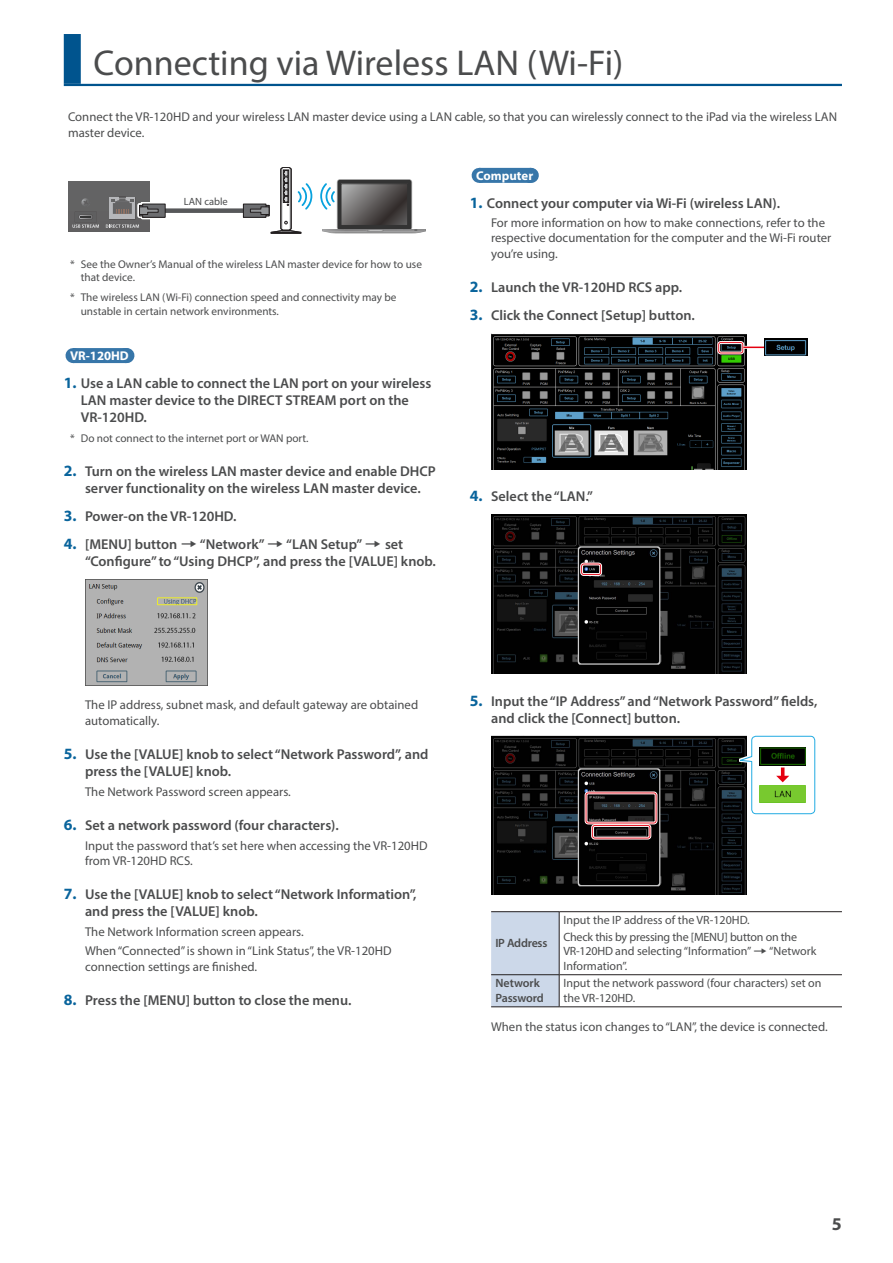
<style>
.page{position:relative;width:893px;height:1263px;background:#fff}
.page>*{position:absolute;margin:0;border:0;box-sizing:border-box;transform-origin:0 0}
.t1{font:36px "Myriad Pro";color:#4b4c4d}
.t2{font:700 18px "Myriad Pro";color:#4b4c4d}
.t3{font:600 14.25px/17.1px "Myriad Pro";color:#4b4c4d}
.t4{font:12.75px/15.3px "Myriad Pro";color:#4b4c4d}
.t5{font:700 12.75px "Myriad Pro";color:#fff}
.t6{font:12px/14.4px "Myriad Pro";color:#4b4c4d}
.t7{font:600 12px/14.4px "Myriad Pro";letter-spacing:-.015em;color:#4b4c4d}
.t8{font:11.25px/13.5px "Myriad Pro";color:#4b4c4d}
.t9{font:10.5px "Myriad Pro";color:#4b4c4d}
.s1{font-weight:700;font-size:15.75px;color:#09649c}
.s2{font-family:"Roland Owners Manual 01 rev 2";font-weight:400;font-size:21.3px}
.s3{font-family:"Roland Owners Manual 01 rev 2";font-size:18px}
</style>
<div class="page">
<div style="left:73px;top:348px;width:53px;height:15px;background:#3776a9"></div>
<svg style="left:99px;top:348px;width:28px;height:15px"></svg>
<div style="left:68px;top:181px;width:81px;height:51px;background:#636364"></div>
<svg style="left:72px;top:198px;width:27px;height:30px"></svg>
<svg style="left:320px;top:179px;width:106px;height:54px"></svg>
<div style="left:142px;top:208px;width:102px;height:5px;background:#57585a"></div>
<svg style="left:106px;top:196px;width:63px;height:32px"></svg>
<svg style="left:240px;top:167px;width:72px;height:67px"></svg>
<div style="left:271px;top:232px;width:30px;height:1px;border:1px solid #231f20"></div>
<img style="left:85px;top:579px;width:122px;height:106px">
<div style="left:479px;top:168px;width:51px;height:15px;background:#3776a9"></div>
<svg style="left:505px;top:168px;width:26px;height:15px"></svg>
<img style="left:491px;top:333px;width:255px;height:136px">
<hr style="left:744px;top:346px;width:30px;height:3px;background:#fff">
<div style="left:718px;top:341px;width:26px;height:13px;border:1px solid #fff;border-radius:3px"></div>
<div style="left:719px;top:343px;width:23px;height:9px;border:1px solid #fff"></div>
<hr style="left:744px;top:347px;width:30px;height:1px;background:#e50010">
<img style="left:765px;top:339px;width:42px;height:17px">
<img style="left:491px;top:514px;width:255px;height:160px">
<div style="left:580px;top:563px;width:22px;height:13px;border:1px solid #fff;border-radius:3px"></div>
<div style="left:582px;top:565px;width:18px;height:9px;border:1px solid #fff"></div>
<img style="left:491px;top:736px;width:255px;height:158px">
<svg style="left:738px;top:739px;width:78px;height:76px"></svg>
<svg style="left:737px;top:735px;width:78px;height:79px"></svg>
<div style="left:591px;top:824px;width:60px;height:15px;border:1px solid #fff;border-radius:3px"></div>
<div style="left:593px;top:826px;width:56px;height:11px;border:1px solid #fff"></div>
<div style="left:585px;top:792px;width:72px;height:32px;border:1px solid #fff;border-radius:3px"></div>
<div style="left:587px;top:794px;width:68px;height:28px;border:1px solid #fff"></div>
<svg style="left:635px;top:818px;width:10px;height:2px"></svg>
<div style="left:491px;top:912px;width:68px;height:94px;background:#ccd8e9"></div>
<hr style="left:559px;top:911px;width:283px;height:1px;background:#231f20">
<hr style="left:491px;top:974px;width:68px;height:1px;background:#231f20">
<hr style="left:559px;top:974px;width:283px;height:1px;background:#231f20">
<hr style="left:559px;top:1006px;width:283px;height:1px;background:#231f20">
<hr style="left:491px;top:911px;width:68px;height:1px;background:#231f20">
<hr style="left:559px;top:912px;width:1px;height:62px;background:#231f20">
<hr style="left:559px;top:975px;width:1px;height:32px;background:#231f20">
<hr style="left:491px;top:1006px;width:68px;height:1px;background:#231f20">
<div style="left:64px;top:34px;width:17px;height:50px;background:#00548e"></div>
<hr style="left:64px;top:84px;width:778px;height:2px;background:#00548e">
<h1 class="t1" style="left:94px;top:41px;width:531px">Connecting via Wireless LAN (Wi-Fi)</h1>
<p class="t4" style="left:68px;top:109px;width:770px">Connect the VR-120HD and your wireless LAN master device using a LAN cable, so that you can wirelessly connect to the iPad via the wireless LAN master device.</p>
<p class="t9" style="left:184px;top:195px;width:45px">LAN cable</p>
<p class="t8" style="left:81px;top:257px;width:343px;text-indent:-11px">* See the Owner’s Manual of the wireless LAN master device for how to use that device.</p>
<p class="t8" style="left:81px;top:290px;width:317px;text-indent:-11px">* The wireless LAN (Wi-Fi) connection speed and connectivity may be unstable in certain network environments.</p>
<p class="t5" style="left:70px;top:347px;width:60px">VR-120HD</p>
<p class="t3" style="left:81px;top:374px;width:352px;text-indent:-17px"><span class="s1">1.</span> Use a LAN cable to connect the LAN port on your wireless<br>LAN master device to the DIRECT STREAM port on the<br>VR-120HD.</p>
<p class="t8" style="left:70px;top:431px;width:240px">* Do not connect to the internet port or WAN port.</p>
<p class="t3" style="left:64px;top:463px;width:374px;text-align:center"><span class="s1">2.</span> Turn on the wireless LAN master device and enable DHCP server functionality on the wireless LAN master device.</p>
<p class="t3" style="left:64px;top:507px;width:174px"><span class="s1">3.</span> Power-on the VR-120HD.</p>
<p class="t3" style="left:85px;top:535px;width:352px;text-indent:-21px"><span class="s1">4.</span> [MENU] button <span class="s2">Ó</span> “Network” <span class="s2">Ó</span> “LAN Setup” <span class="s2">Ó</span> set “Configure” to “Using DHCP”, and press the [VALUE] knob.</p>
<p class="t5" style="left:476px;top:167px;width:58px">Computer</p>
<p class="t3" style="left:470px;top:194px;width:312px"><span class="s1">1.</span> Connect your computer via Wi-Fi (wireless LAN).</p>
<p class="t4" style="left:491px;top:215px;width:342px">For more information on how to make connections, refer to the respective documentation for the computer and the Wi-Fi router you’re using.</p>
<p class="t3" style="left:470px;top:278px;width:214px"><span class="s1">2.</span> Launch the VR-120HD RCS app.</p>
<p class="t3" style="left:470px;top:306px;width:227px"><span class="s1">3.</span> Click the Connect [Setup] button.</p>
<p class="t3" style="left:470px;top:487px;width:125px"><span class="s1">4.</span> Select the “LAN.”</p>
<p class="t4" style="left:85px;top:697px;width:335px">The IP address, subnet mask, and default gateway are obtained automatically.</p>
<p class="t3" style="left:85px;top:745px;width:345px;text-indent:-21px"><span class="s1">5.</span> Use the [VALUE] knob to select “Network Password”, and press the [VALUE] knob.</p>
<p class="t4" style="left:85px;top:783px;width:207px">The Network Password screen appears.</p>
<p class="t3" style="left:64px;top:816px;width:277px"><span class="s1">6.</span> Set a network password (four characters).</p>
<p class="t4" style="left:85px;top:837px;width:344px">Input the password that’s set here when accessing the VR-120HD from VR-120HD RCS.</p>
<p class="t3" style="left:85px;top:885px;width:333px;text-indent:-21px"><span class="s1">7.</span> Use the [VALUE] knob to select “Network Information”, and press the [VALUE] knob.</p>
<p class="t4" style="left:85px;top:921px;width:308px;line-height:19.5px">The Network Information screen appears.<br>When “Connected” is shown in “Link Status”, the VR-120HD</p>
<p class="t4" style="left:85px;top:958px;width:174px">connection settings are finished.</p>
<p class="t3" style="left:64px;top:991px;width:289px"><span class="s1">8.</span> Press the [MENU] button to close the menu.</p>
<p class="t3" style="left:491px;top:692px;width:328px;text-indent:-21px"><span class="s1">5.</span> Input the “IP Address” and “Network Password” fields, and click the [Connect] button.</p>
<p class="t7" style="left:495px;top:935px;width:53px">IP Address</p>
<p class="t6" style="left:563px;top:912px;width:235px;line-height:16.5px">Input the IP address of the VR-120HD.<br>Check this by pressing the [MENU] button on the</p>
<p class="t6" style="left:563px;top:944px;width:254px">VR-120HD and selecting “Information” <span class="s3">Ó</span> “Network<br>Information”.</p>
<p class="t7" style="left:495px;top:976px;width:50px">Network<br>Password</p>
<p class="t6" style="left:563px;top:976px;width:260px">Input the network password (four characters) set on the VR-120HD.</p>
<p class="t4" style="left:491px;top:1019px;width:338px">When the status icon changes to “LAN”, the device is connected.</p>
<p class="t2" style="left:832px;top:1212px;width:11px">5</p>
</div>
